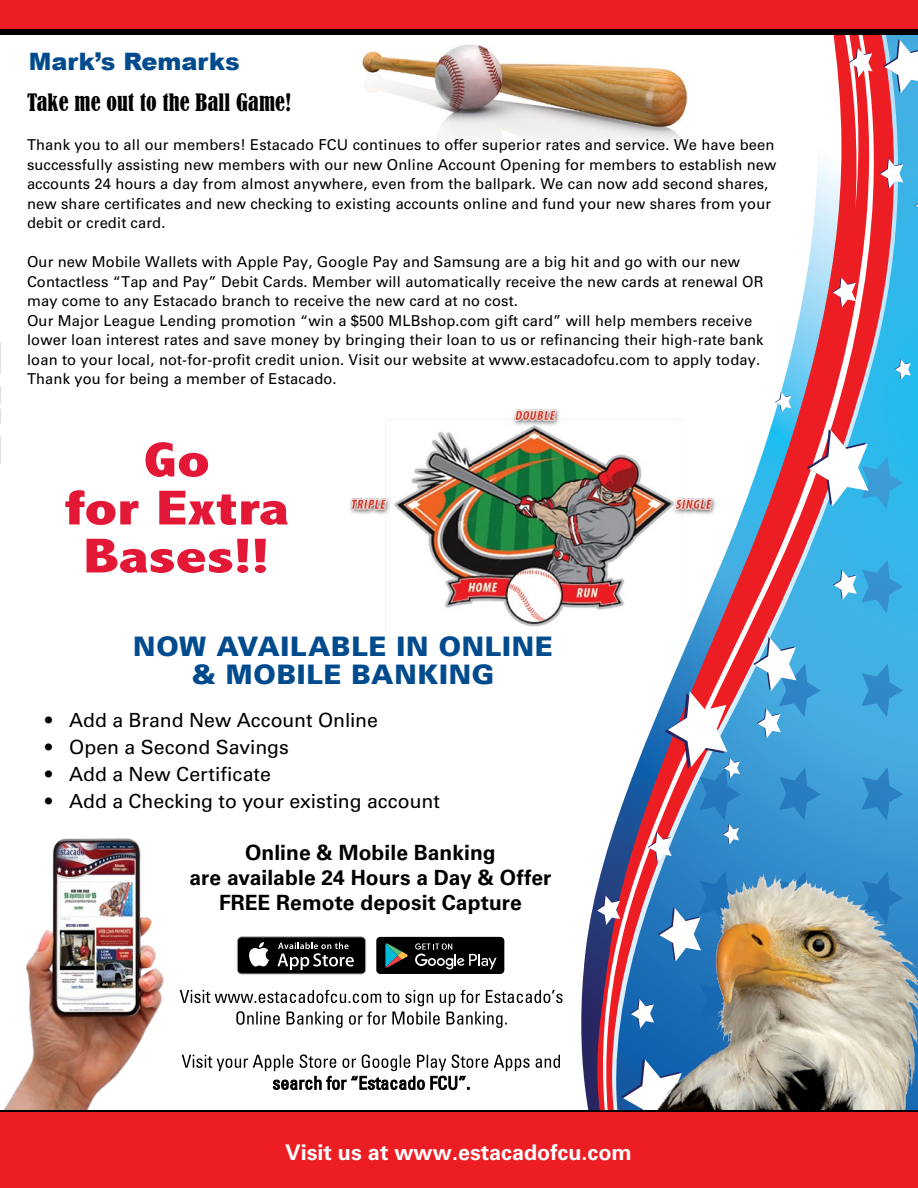
<style>
.page{position:relative;width:918px;height:1188px;background:#fff}
.page>*{position:absolute;margin:0;border:0;box-sizing:border-box;transform-origin:0 0}
.t1{font:800 condensed 49.5px/48px "Abadi";color:#e31837;text-align:center;scale:1.36 1}
.t2{font:900 27px/28.5px "Univers LT";letter-spacing:.025em;color:#004b8d;text-align:center}
.t3{font:900 24px "Arial";color:#004b8d}
.t4{font:condensed 22.5px "Bernard";letter-spacing:.01em;color:#000}
.t5{font:700 21.6px "Univers";color:#fff}
.t6{font:700 21px/25.2px "Univers";letter-spacing:.005em;color:#000;text-align:center}
.t7{font:19.5px "Univers";color:#000}
.t8{font:15px/19.5px "Univers";letter-spacing:.01em;color:#000}
</style>
<div class="page">
<img style="left:350px;top:409px;width:224px;height:218px">
<img style="left:3px;top:838px;width:161px;height:272px">
<img style="left:362px;top:44px;width:212px;height:102px">
<svg style="left:901px;top:664px;width:2px;height:53px"></svg>
<svg style="left:901px;top:767px;width:2px;height:54px"></svg>
<img style="left:574px;top:34px;width:11px;height:1052px">
<svg style="left:585px;top:34px;width:316px;height:1076px"></svg>
<svg style="left:593px;top:34px;width:303px;height:1076px"></svg>
<svg style="left:775px;top:392px;width:16px;height:20px"></svg>
<svg style="left:833px;top:560px;width:70px;height:53px;background:#48afe1"></svg>
<svg style="left:753px;top:637px;width:68px;height:101px"></svg>
<svg style="left:596px;top:828px;width:29px;height:98px"></svg>
<svg style="left:802px;top:34px;width:116px;height:475px"></svg>
<svg style="left:619px;top:1058px;width:7px;height:52px"></svg>
<svg style="left:648px;top:691px;width:93px;height:152px"></svg>
<div style="left:0;top:0;width:918px;height:34px;background:#000"></div>
<div style="left:0;top:0;width:918px;height:29px;background:#ed1d24"></div>
<img style="left:626px;top:843px;width:292px;height:267px">
<div style="left:0;top:1110px;width:918px;height:78px;background:linear-gradient(to right,#ed1d24,#ed1d24)"></div>
<div style="left:0;top:1113px;width:918px;height:75px;background:#ed1d24"></div>
<svg style="left:237px;top:936px;width:129px;height:38px;background:#363737"></svg>
<svg style="left:182px;top:1054px;width:378px;height:36px"></svg>
<svg style="left:180px;top:990px;width:383px;height:38px"></svg>
<div style="left:376px;top:937px;width:128px;height:37px;background:#000;border-radius:4px"></div>
<svg style="left:385px;top:943px;width:23px;height:25px"></svg>
<svg style="left:415px;top:943px;width:82px;height:27px"></svg>
<h3 class="t3" style="left:29px;top:44px;width:213px">Mark’s Remarks</h3>
<h3 class="t4" style="left:27px;top:89px;width:266px">Take me out to the Ball Game!</h3>
<p class="t8" style="left:27px;top:135px;width:751px">Thank you to all our members! Estacado FCU continues to offer superior rates and service. We have been successfully assisting new members with our new Online Account Opening for members to establish new accounts 24 hours a day from almost anywhere, even from the ballpark. We can now add second shares, new share certificates and new checking to existing accounts online and fund your new shares from your debit or credit card.</p>
<p class="t8" style="left:27px;top:252px;width:738px">Our new Mobile Wallets with Apple Pay, Google Pay and Samsung are a big hit and go with our new Contactless “Tap and Pay” Debit Cards. Member will automatically receive the new cards at renewal OR may come to any Estacado branch to receive the new card at no cost.<br>Our Major League Lending promotion “win a $500 MLBshop.com gift card” will help members receive lower loan interest rates and save money by bringing their loan to us or refinancing their high-rate bank loan to your local, not-for-profit credit union. Visit our website at www.estacadofcu.com to apply today.<br>Thank you for being a member of Estacado.</p>
<h1 class="t1" style="left:65px;top:436px;width:166px">Go<br>for Extra<br>Bases!!</h1>
<h2 class="t2" style="left:133px;top:631px;width:421px">NOW AVAILABLE IN ONLINE &amp; MOBILE BANKING</h2>
<h3 class="t7" style="left:45px;top:709px;width:334px">• Add a Brand New Account Online</h3>
<h3 class="t7" style="left:45px;top:736px;width:245px">• Open a Second Savings</h3>
<h3 class="t7" style="left:45px;top:763px;width:227px">• Add a New Certificate</h3>
<h3 class="t7" style="left:45px;top:790px;width:396px">• Add a Checking to your existing account</h3>
<h3 class="t6" style="left:190px;top:840px;width:363px">Online &amp; Mobile Banking<br>are available 24 Hours a Day &amp; Offer<br>FREE Remote deposit Capture</h3>
<h3 class="t5" style="left:285px;top:1140px;width:348px">Visit us at www.estacadofcu.com</h3>
</div>
